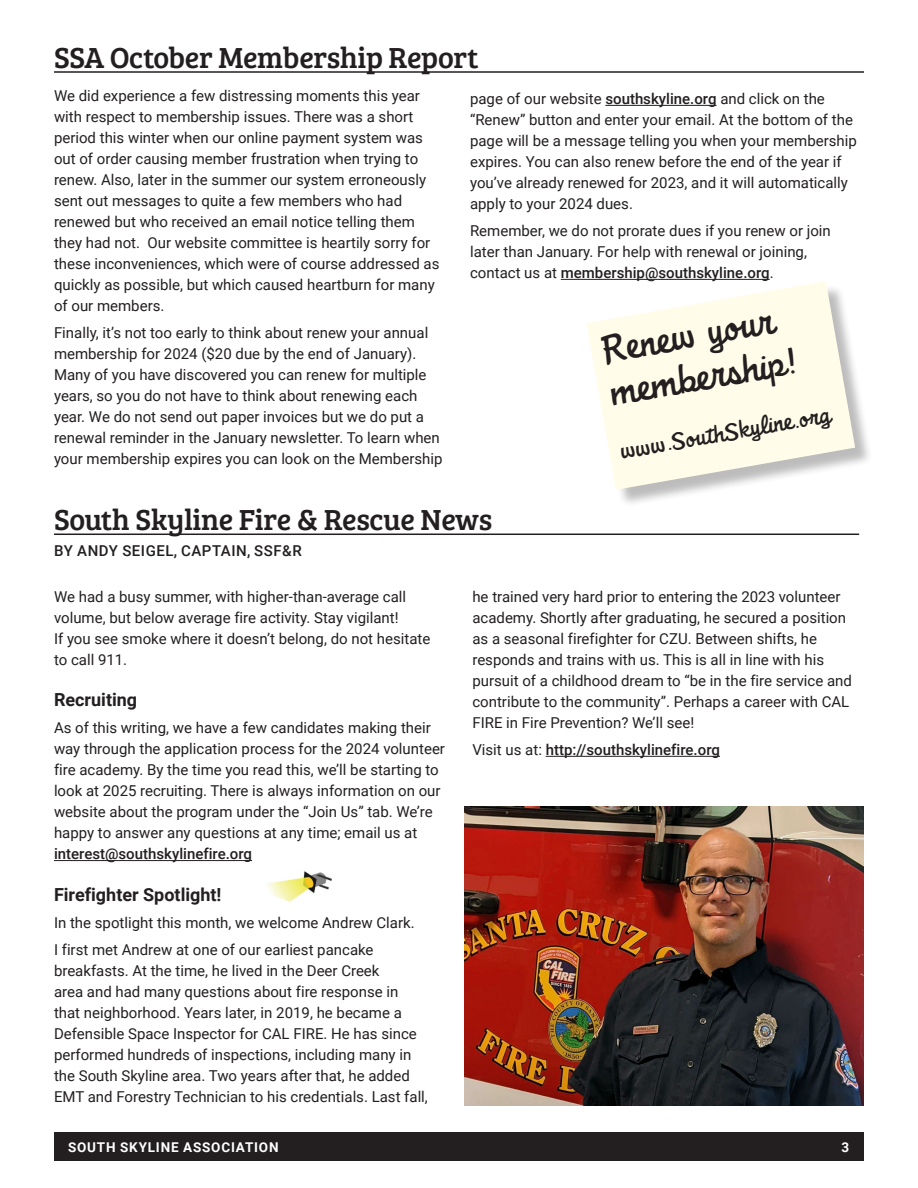
<style>
.page{position:relative;width:918px;height:1188px;background:#fff}
.page>*{position:absolute;margin:0;border:0;box-sizing:border-box;transform-origin:0 0}
.Italic_headers_for_sticky_notes{font:500 36px/43.5px "Trailhead";color:#231f20}
.Heading_16_pt_bold{font:30px "Bree Serif";letter-spacing:-.01em;color:#231f20}
.Classified{font:500 22.5px "Trailhead";color:#231f20}
.subheads{font:700 18px "Roboto";color:#231f20}
.body{font:15px/21px "Roboto";color:#231f20}
.body-2{font:500 15px "Roboto";color:#231f20}
.BY_line{font:500 15px "Roboto";letter-spacing:.035em;color:#231f20}
.t1{font:700 13.5px "Roboto";letter-spacing:.06em;color:#fff}
.s1{font-weight:500}
.s2{font-weight:400}
</style>
<div class="page">
<div style="left:54px;top:1133px;width:810px;height:28px;background:#231f20"></div>
<hr style="left:54px;top:71px;width:810px;height:2px;background:#231f20">
<hr style="left:54px;top:534px;width:805px;height:1px;background:#231f20">
<hr style="left:605px;top:105px;width:112px;height:1px;background:#231f20">
<hr style="left:561px;top:279px;width:209px;height:1px;background:#231f20">
<hr style="left:54px;top:860px;width:198px;height:1px;background:#231f20">
<hr style="left:546px;top:756px;width:174px;height:1px;background:#231f20">
<img style="left:267px;top:871px;width:65px;height:31px">
<img style="left:465px;top:806px;width:399px;height:299px">
<div style="left:589px;top:284px;width:284px;height:224px;background:#231f20;opacity:.3"></div>
<svg style="left:587px;top:281px;width:268px;height:209px;fill:#fffde9"></svg>
<p class="Heading_16_pt_bold" style="left:54px;top:36px;width:426px">SSA October Membership Report</p>
<p class="body" style="left:54px;top:85px;width:387px">We did experience a few distressing moments this year with respect to membership issues. There was a short period this winter when our online payment system was out of order causing member frustration when trying to renew. Also, later in the summer our system erroneously sent out messages to quite a few members who had renewed but who received an email notice telling them they had not. Our website committee is heartily sorry for these inconveniences, which were of course addressed as quickly as possible, but which caused heartburn for many of our members.</p>
<p class="body" style="left:54px;top:322px;width:390px">Finally, it’s not too early to think about renew your annual membership for 2024 ($20 due by the end of January).<br>Many of you have discovered you can renew for multiple years, so you do not have to think about renewing each year. We do not send out paper invoices but we do put a renewal reminder in the January newsletter. To learn when your membership expires you can look on the Membership</p>
<p class="body" style="left:470px;top:88px;width:388px">page of our website <span class="s1">southskyline.org</span> and click on the “Renew” button and enter your email. At the bottom of the page will be a message telling you when your membership expires. You can also renew before the end of the year if you’ve already renewed for 2023, and it will automatically apply to your 2024 dues.</p>
<p class="body" style="left:470px;top:220px;width:362px">Remember, we do not prorate dues if you renew or join later than January. For help with renewal or joining, contact us at <span class="s1">membership@southskyline.org</span>.</p>
<p class="Italic_headers_for_sticky_notes" style="left:599px;top:331px;width:192px;rotate:-10deg">Renew your membership!</p>
<p class="Classified" style="left:617px;top:436px;width:215px;rotate:-10deg">www.SouthSkyline.org</p>
<p class="Heading_16_pt_bold" style="left:54px;top:498px;width:440px">South Skyline Fire &amp; Rescue News</p>
<p class="BY_line" style="left:54px;top:540px;width:249px">BY ANDY SEIGEL, CAPTAIN, SSF&amp;R</p>
<p class="body" style="left:54px;top:586px;width:378px">We had a busy summer, with higher-than-average call volume, but below average fire activity. Stay vigilant!<br>If you see smoke where it doesn’t belong, do not hesitate to call 911.</p>
<p class="subheads" style="left:54px;top:687px;width:85px">Recruiting</p>
<p class="body" style="left:54px;top:717px;width:393px">As of this writing, we have a few candidates making their way through the application process for the 2024 volunteer fire academy. By the time you read this, we’ll be starting to look at 2025 recruiting. There is always information on our website about the program under the “Join Us” tab. We’re happy to answer any questions at any time; email us at <span class="s1">interest@southskylinefire.org</span></p>
<p class="subheads" style="left:54px;top:882px;width:169px">Firefighter Spotlight!</p>
<p class="body" style="left:54px;top:912px;width:362px">In the spotlight this month, we welcome Andrew Clark.</p>
<p class="body" style="left:54px;top:939px;width:375px">I first met Andrew at one of our earliest pancake breakfasts. At the time, he lived in the Deer Creek<br>area and had many questions about fire response in that neighborhood. Years later, in 2019, he became a Defensible Space Inspector for CAL FIRE. He has since performed hundreds of inspections, including many in the South Skyline area. Two years after that, he added EMT and Forestry Technician to his credentials. Last fall,</p>
<p class="body" style="left:472px;top:586px;width:381px">he trained very hard prior to entering the 2023 volunteer academy. Shortly after graduating, he secured a position as a seasonal firefighter for CZU. Between shifts, he responds and trains with us. This is all in line with his pursuit of a childhood dream to “be in the fire service and contribute to the community”. Perhaps a career with CAL FIRE in Fire Prevention? We’ll see!</p>
<p class="body-2" style="left:472px;top:739px;width:249px"><span class="s2">Visit us at:</span> http://southskylinefire.org</p>
<p class="t1" style="left:68px;top:1138px;width:212px">SOUTH SKYLINE ASSOCIATION</p>
<p class="t1" style="left:842px;top:1138px;width:9px">3</p>
</div>
